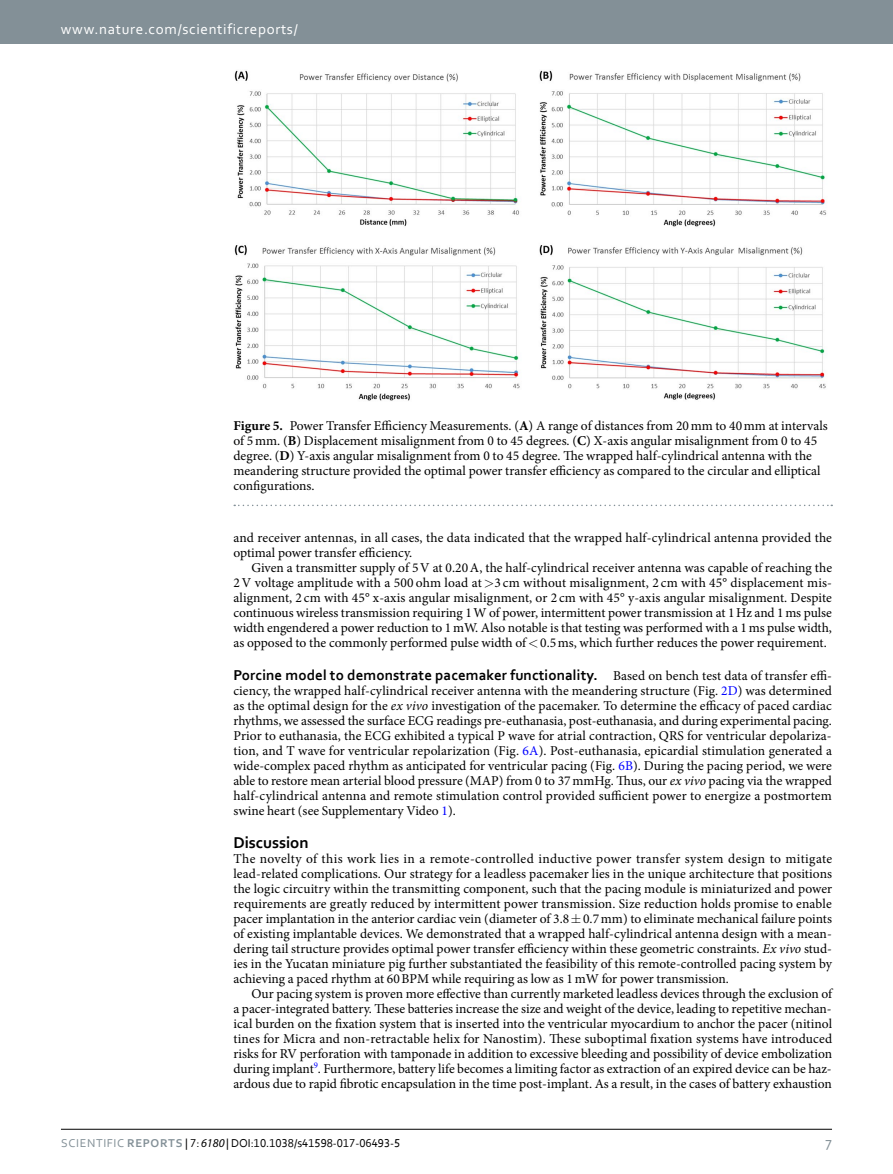
<style>
.page{position:relative;width:893px;height:1174px;background:#fff}
.page>*{position:absolute;margin:0;border:0;box-sizing:border-box;transform-origin:0 0}
.t1{font:16.5px "Corbel Bold 2";color:#000}
.t2{font:700 15px "Corbel";letter-spacing:.005em;color:#000}
.t3{font:15px "Corbel 2";letter-spacing:.045em;color:#fff}
.t4{font:15px "Corbel 2";color:#839097}
.t5{font:13.5px/15px "Minion Pro";color:#000;text-align:justify}
.t6{font:12px "Corbel";color:#000}
.s1{font-weight:700}
.s2{font-family:"Minion Pro";font-weight:400;font-size:13.5px}
.s3{color:#00f}
.s4{font-style:italic}
.s5{font-family:"Corbel 2";color:#839097}
.s6{font-family:"Corbel Bold 2";color:#839097}
.s7{font-family:"Myriad Pro";font-style:italic}
</style>
<div class="page">
<div style="left:0;top:0;width:893px;height:43px;background:#839097"></div>
<hr style="left:61px;top:1129px;width:771px;height:1px;background:#000">
<img style="left:234px;top:70px;width:593px;height:331px">
<svg style="left:234px;top:504px;width:598px;height:2px"></svg>
<p class="t3" style="left:61px;top:19px;width:238px">www.nature.com/scientificreports/</p>
<p class="t5" style="left:233px;top:418px;width:596px;text-align:left"><span class="s1">Figure 5.</span> Power Transfer Efficiency Measurements. (<span class="s1">A</span>) A range of distances from 20mm to 40mm at intervals of 5mm. (<span class="s1">B</span>) Displacement misalignment from 0 to 45 degrees. (<span class="s1">C</span>) X-axis angular misalignment from 0 to 45 degree. (<span class="s1">D</span>) Y-axis angular misalignment from 0 to 45 degree. The wrapped half-cylindrical antenna with the meandering structure provided the optimal power transfer efficiency as compared to the circular and elliptical configurations.</p>
<p class="t5" style="left:233px;top:530px;width:600px">and receiver antennas, in all cases, the data indicated that the wrapped half-cylindrical antenna provided the optimal power transfer efficiency.</p>
<p class="t5" style="left:233px;top:560px;width:600px;text-indent:18px">Given a transmitter supply of 5V at 0.20A, the half-cylindrical receiver antenna was capable of reaching the 2 V voltage amplitude with a 500 ohm load at 3 cm without misalignment, 2 cm with 45° displacement mis&shy;alignment, 2 cm with 45° x-axis angular misalignment, or 2 cm with 45° y-axis angular misalignment. Despite continuous wireless transmission requiring 1W of power, intermittent power transmission at 1Hz and 1ms pulse width engendered a power reduction to 1mW. Also notable is that testing was performed with a 1ms pulse width, as opposed to the commonly performed pulse width of 0.5ms, which further reduces the power requirement.</p>
<p class="t2" style="left:233px;top:665px;width:600px">Porcine model to demonstrate pacemaker functionality. <span class="s2">Based on bench test data of transfer effi-</span></p>
<p class="t5" style="left:233px;top:683px;width:600px">ciency, the wrapped half-cylindrical receiver antenna with the meandering structure (Fig. <span class="s3">2D</span>) was determined as the optimal design for the <span class="s4">ex vivo</span> investigation of the pacemaker. To determine the efficacy of paced cardiac rhythms, we assessed the surface ECG readings pre-euthanasia, post-euthanasia, and during experimental pacing.<br>Prior to euthanasia, the ECG exhibited a typical P wave for atrial contraction, QRS for ventricular depolariza&shy;tion, and T wave for ventricular repolarization (Fig. <span class="s3">6A</span>). Post-euthanasia, epicardial stimulation generated a wide-complex paced rhythm as anticipated for ventricular pacing (Fig. <span class="s3">6B</span>). During the pacing period, we were able to restore mean arterial blood pressure (MAP) from 0 to 37mmHg. Thus, our <span class="s4">ex vivo</span> pacing via the wrapped half-cylindrical antenna and remote stimulation control provided sufficient power to energize a postmortem swine heart (see Supplementary Video <span class="s3">1</span>).</p>
<p class="t1" style="left:233px;top:832px;width:77px">Discussion</p>
<p class="t5" style="left:233px;top:851px;width:600px">The novelty of this work lies in a remote-controlled inductive power transfer system design to mitigate lead-related complications. Our strategy for a leadless pacemaker lies in the unique architecture that positions the logic circuitry within the transmitting component, such that the pacing module is miniaturized and power requirements are greatly reduced by intermittent power transmission. Size reduction holds promise to enable pacer implantation in the anterior cardiac vein (diameter of 3.8 0.7mm) to eliminate mechanical failure points of existing implantable devices. We demonstrated that a wrapped half-cylindrical antenna design with a mean&shy;dering tail structure provides optimal power transfer efficiency within these geometric constraints. <span class="s4">Ex vivo</span> stud&shy;ies in the Yucatan miniature pig further substantiated the feasibility of this remote-controlled pacing system by achieving a paced rhythm at 60BPM while requiring as low as 1mW for power transmission.</p>
<p class="t5" style="left:233px;top:986px;width:600px;text-indent:18px">Our pacing system is proven more effective than currently marketed leadless devices through the exclusion of a pacer-integrated battery. These batteries increase the size and weight of the device, leading to repetitive mechan&shy;ical burden on the fixation system that is inserted into the ventricular myocardium to anchor the pacer (nitinol tines for Micra and non-retractable helix for Nanostim). These suboptimal fixation systems have introduced risks for RV perforation with tamponade in addition to excessive bleeding and possibility of device embolization during implant<sup>9</sup>. Furthermore, battery life becomes a limiting factor as extraction of an expired device can be haz&shy;ardous due to rapid fibrotic encapsulation in the time post-implant. As a result, in the cases of battery exhaustion</p>
<p class="t6" style="left:61px;top:1135px;width:341px"><span class="s5">Scientific</span> <span class="s6">REPOrts</span> | 7: <span class="s7">6180</span> | DOI:10.1038/s41598-017-06493-5</p>
<p class="t4" style="left:826px;top:1132px;width:8px">7</p>
</div>
